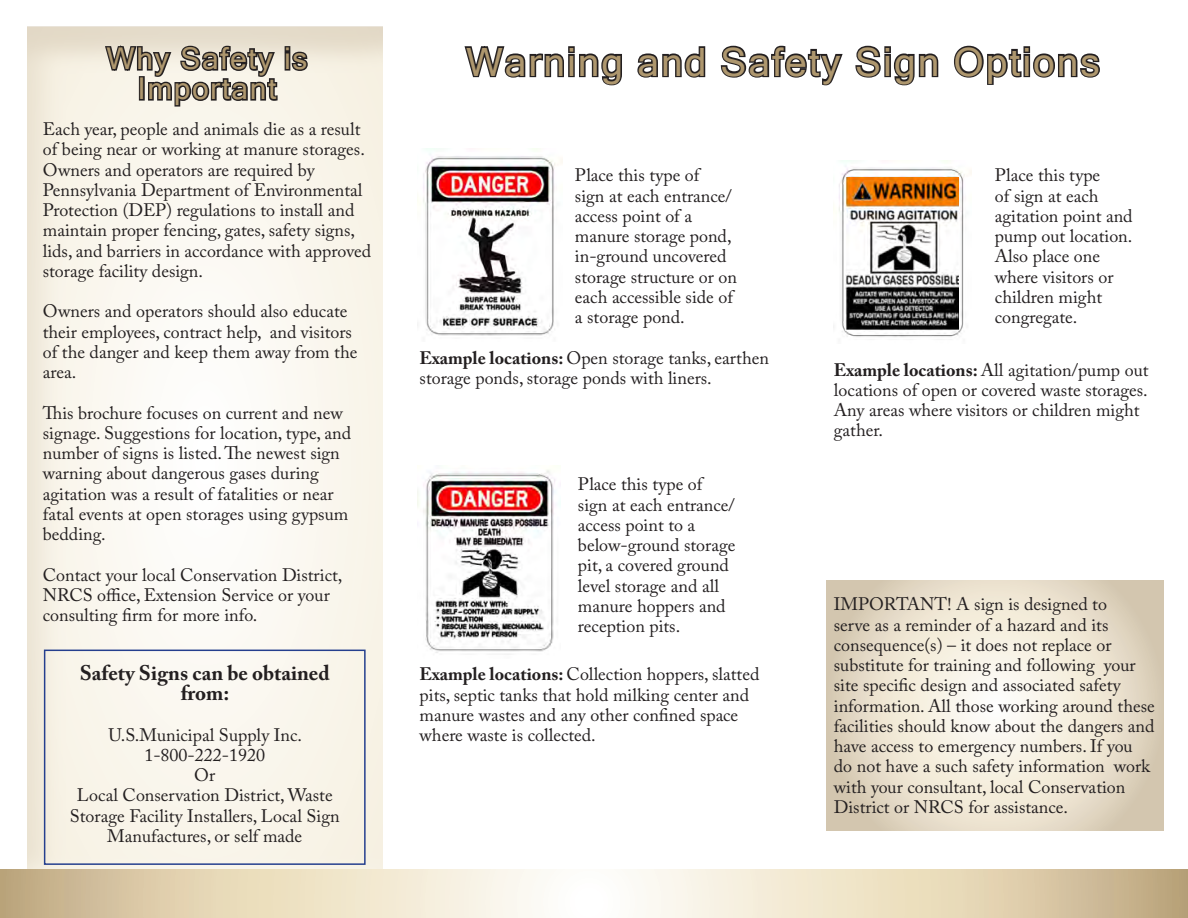
<style>
.page{position:relative;width:1188px;height:918px;background:#fff}
.page>*{position:absolute;margin:0;border:0;box-sizing:border-box;transform-origin:0 0}
.Heading-2{font:39px "Microsoft Sans Serif";letter-spacing:.05em;color:#ae976e}
.Heading-2-2{font:30px/30px "Microsoft Sans Serif";letter-spacing:.05em;color:#ae976e;text-align:center}
.Text{font:700 21px/20.2px "Adobe Caslon Pro";color:#231f20;text-align:center}
.Text-2{font:18px/20.2px "Adobe Caslon Pro";color:#231f20}
.s1{font-weight:700}
</style>
<div class="page">
<div style="left:26px;top:26px;width:358px;height:863px;background:#ae976e;opacity:.6"></div>
<svg style="left:103px;top:39px;width:206px;height:69px;background:#aea9a1"></svg>
<svg style="left:0;top:869px;width:1188px;height:49px;background:#e7dbc1"></svg>
<div style="left:44px;top:650px;width:322px;height:215px;border:2px solid #253f8e"></div>
<svg style="left:464px;top:46px;width:100px;height:32px"></svg>
<div style="left:568px;top:54px;width:7px;height:23px;border:3px solid #231f20"></div>
<div style="left:568px;top:46px;width:7px;height:7px;border:3px solid #231f20"></div>
<svg style="left:579px;top:53px;width:43px;height:33px"></svg>
<svg style="left:637px;top:46px;width:69px;height:32px"></svg>
<svg style="left:720px;top:45px;width:123px;height:41px"></svg>
<svg style="left:855px;top:45px;width:26px;height:33px"></svg>
<div style="left:884px;top:54px;width:7px;height:23px;border:3px solid #231f20"></div>
<div style="left:884px;top:46px;width:7px;height:7px;border:3px solid #231f20"></div>
<svg style="left:893px;top:53px;width:46px;height:33px"></svg>
<svg style="left:954px;top:45px;width:70px;height:40px"></svg>
<div style="left:1023px;top:54px;width:7px;height:23px;border:3px solid #231f20"></div>
<div style="left:1023px;top:46px;width:7px;height:7px;border:3px solid #231f20"></div>
<svg style="left:1033px;top:53px;width:67px;height:25px"></svg>
<img style="left:417px;top:149px;width:146px;height:187px">
<img style="left:417px;top:469px;width:138px;height:186px">
<svg style="left:826px;top:580px;width:337px;height:251px;background:#eae1cf"></svg>
<img style="left:839px;top:160px;width:132px;height:177px">
<img style="left:846px;top:177px;width:112px;height:153px">
<p class="Heading-2-2" style="left:107px;top:42px;width:202px">Why Safety is<br>Important</p>
<p class="Text-2" style="left:43px;top:119px;width:330px">Each year, people and animals die as a result of being near or working at manure storages.<br>Owners and operators are required by Pennsylvania Department of Environmental Protection (DEP) regulations to install and maintain proper fencing, gates, safety signs, lids, and barriers in accordance with approved storage facility design.</p>
<p class="Text-2" style="left:43px;top:301px;width:316px">Owners and operators should also educate their employees, contract help, and visitors of the danger and keep them away from the area.</p>
<p class="Text-2" style="left:43px;top:402px;width:310px">This brochure focuses on current and new signage. Suggestions for location, type, and number of signs is listed. The newest sign warning about dangerous gases during agitation was a result of fatalities or near fatal events at open storages using gypsum bedding.</p>
<p class="Text-2" style="left:43px;top:564px;width:301px">Contact your local Conservation District,<br>NRCS office, Extension Service or your consulting firm for more info.</p>
<p class="Text" style="left:80px;top:663px;width:251px">Safety Signs can be obtained from:</p>
<p class="Text-2" style="left:109px;top:724px;width:195px;text-align:center">U.S.Municipal Supply Inc.<br>1-800-222-1920<br>Or</p>
<p class="Text-2" style="left:70px;top:785px;width:272px;text-align:center">Local Conservation District, Waste<br>Storage Facility Installers, Local Sign<br>Manufactures, or self made</p>
<p class="Heading-2" style="left:466px;top:37px;width:635px">Warning and Safety Sign Options</p>
<p class="Text-2" style="left:575px;top:165px;width:164px">Place this type of<br>sign at each entrance/ access point of a manure storage pond, in-ground uncovered storage structure or on each accessible side of a storage pond.</p>
<p class="Text-2" style="left:420px;top:348px;width:351px"><span class="s1">Example locations:</span> Open storage tanks, earthen storage ponds, storage ponds with liners.</p>
<p class="Text-2" style="left:578px;top:474px;width:159px">Place this type of sign at each entrance/ access point to a below-ground storage pit, a covered ground level storage and all manure hoppers and reception pits.</p>
<p class="Text-2" style="left:420px;top:664px;width:341px"><span class="s1">Example locations:</span> Collection hoppers, slatted pits, septic tanks that hold milking center and manure wastes and any other confined space where waste is collected.</p>
<p class="Text-2" style="left:995px;top:165px;width:139px">Place this type<br>of sign at each agitation point and pump out location.<br>Also place one where visitors or children might congregate.</p>
<p class="Text-2" style="left:834px;top:359px;width:316px"><span class="s1">Example locations:</span> All agitation/pump out locations of open or covered waste storages.<br>Any areas where visitors or children might gather.</p>
<p class="Text-2" style="left:834px;top:594px;width:322px">IMPORTANT! A sign is designed to<br>serve as a reminder of a hazard and its consequence(s) – it does not replace or substitute for training and following your site specific design and associated safety information. All those working around these facilities should know about the dangers and have access to emergency numbers. If you do not have a such safety information work with your consultant, local Conservation District or NRCS for assistance.</p>
</div>
